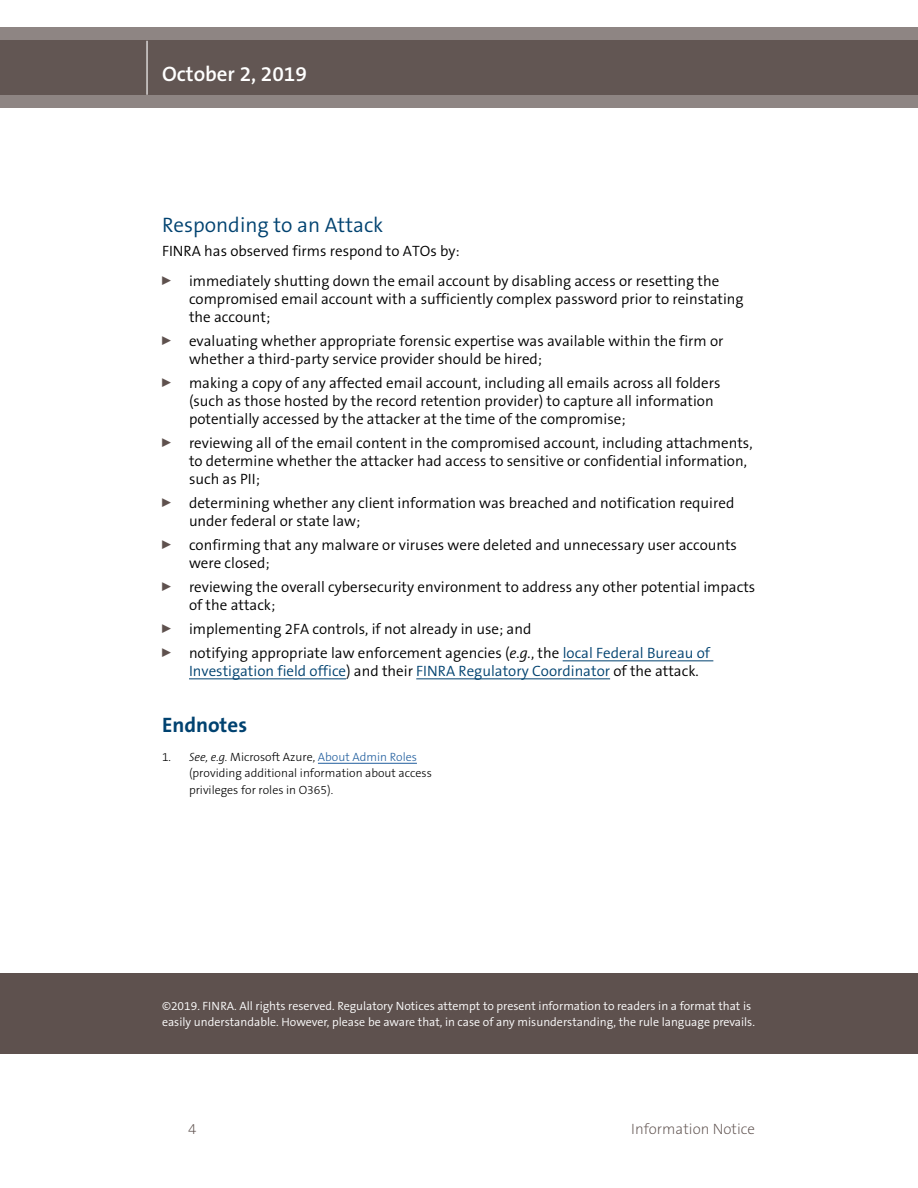
<style>
.page{position:relative;width:918px;height:1188px;background:#fff}
.page>*{position:absolute;margin:0;border:0;box-sizing:border-box;transform-origin:0 0}
.text_head{font:300 21px "The Sans B4";color:#004270}
.t1{font:600 21px "The Sans B6";color:#fff}
.attach_head{font:700 21px "The Sans B7";color:#004270}
.text{font:300 15px/18px "The Sans B4";color:#000}
.t2{font:300 15px/18px "The Sans B4";color:#004270}
.t3{font:200 15px "The Sans B2";color:#5e514e}
.t4{font:300 12px/16.5px "The Sans B4";color:#fff}
.t5{font:300 12px/16.5px "The Sans B3";color:#000}
.s1{color:#000}
.s2{font-style:italic;color:#000}
.s3{font-style:italic}
.s4{color:#215e9e}
</style>
<div class="page">
<div style="left:0;top:973px;width:918px;height:81px;background:#5e514e"></div>
<svg style="left:0;top:27px;width:918px;height:81px;background:#706562"></svg>
<hr style="left:146px;top:41px;width:2px;height:54px;background:#fff">
<hr style="left:318px;top:763px;width:99px;height:1px;background:#215e9e">
<hr style="left:563px;top:660px;width:150px;height:1px;background:#004270">
<hr style="left:189px;top:678px;width:157px;height:1px;background:#004270">
<hr style="left:416px;top:678px;width:194px;height:1px;background:#004270">
<h1 class="t1" style="left:162px;top:62px;width:147px">October 2, 2019</h1>
<p class="text_head" style="left:162px;top:213px;width:223px">Responding to an Attack</p>
<p class="text" style="left:162px;top:242px;width:299px">FINRA has observed firms respond to ATOs by:</p>
<p class="text" style="left:189px;top:272px;width:556px;text-indent:-27px"><sup>0</sup> immediately shutting down the email account by disabling access or resetting the compromised email account with a sufficiently complex password prior to reinstating the account;</p>
<p class="text" style="left:189px;top:332px;width:536px;text-indent:-27px"><sup>0</sup> evaluating whether appropriate forensic expertise was available within the firm or whether a third-party service provider should be hired;</p>
<p class="text" style="left:189px;top:374px;width:533px;text-indent:-27px"><sup>0</sup> making a copy of any affected email account, including all emails across all folders (such as those hosted by the record retention provider) to capture all information potentially accessed by the attacker at the time of the compromise;</p>
<p class="text" style="left:189px;top:434px;width:565px;text-indent:-27px"><sup>0</sup> reviewing all of the email content in the compromised account, including attachments, to determine whether the attacker had access to sensitive or confidential information, such as PII;</p>
<p class="text" style="left:189px;top:494px;width:547px;text-indent:-27px"><sup>0</sup> determining whether any client information was breached and notification required under federal or state law;</p>
<p class="text" style="left:189px;top:536px;width:550px;text-indent:-27px"><sup>0</sup> confirming that any malware or viruses were deleted and unnecessary user accounts were closed;</p>
<p class="text" style="left:189px;top:578px;width:568px;text-indent:-27px"><sup>0</sup> reviewing the overall cybersecurity environment to address any other potential impacts of the attack;</p>
<p class="text" style="left:162px;top:620px;width:371px"><sup>0</sup> implementing 2FA controls, if not already in use; and</p>
<p class="t2" style="left:189px;top:644px;width:523px;text-indent:-27px"><sup>0</sup> <span class="s1">notifying appropriate law enforcement agencies (</span><span class="s2">e.g.</span><span class="s1">, the</span> local Federal Bureau of<br>Investigation field office<span class="s1">) and their</span> FINRA Regulatory Coordinator <span class="s1">of the attack.</span></p>
<p class="attach_head" style="left:162px;top:713px;width:87px">Endnotes</p>
<p class="t5" style="left:189px;top:749px;width:244px;text-indent:-27px">1. <span class="s3">See, e.g.</span> Microsoft Azure, <span class="s4">About Admin Roles </span>(providing additional information about access privileges for roles in O365).</p>
<p class="t4" style="left:162px;top:998px;width:594px">©2019. FINRA. All rights reserved. Regulatory Notices attempt to present information to readers in a format that is easily understandable. However, please be aware that, in case of any misunderstanding, the rule language prevails.</p>
<p class="t3" style="left:188px;top:1120px;width:10px">4</p>
<p class="t3" style="left:631px;top:1120px;width:125px">Information Notice</p>
</div>
